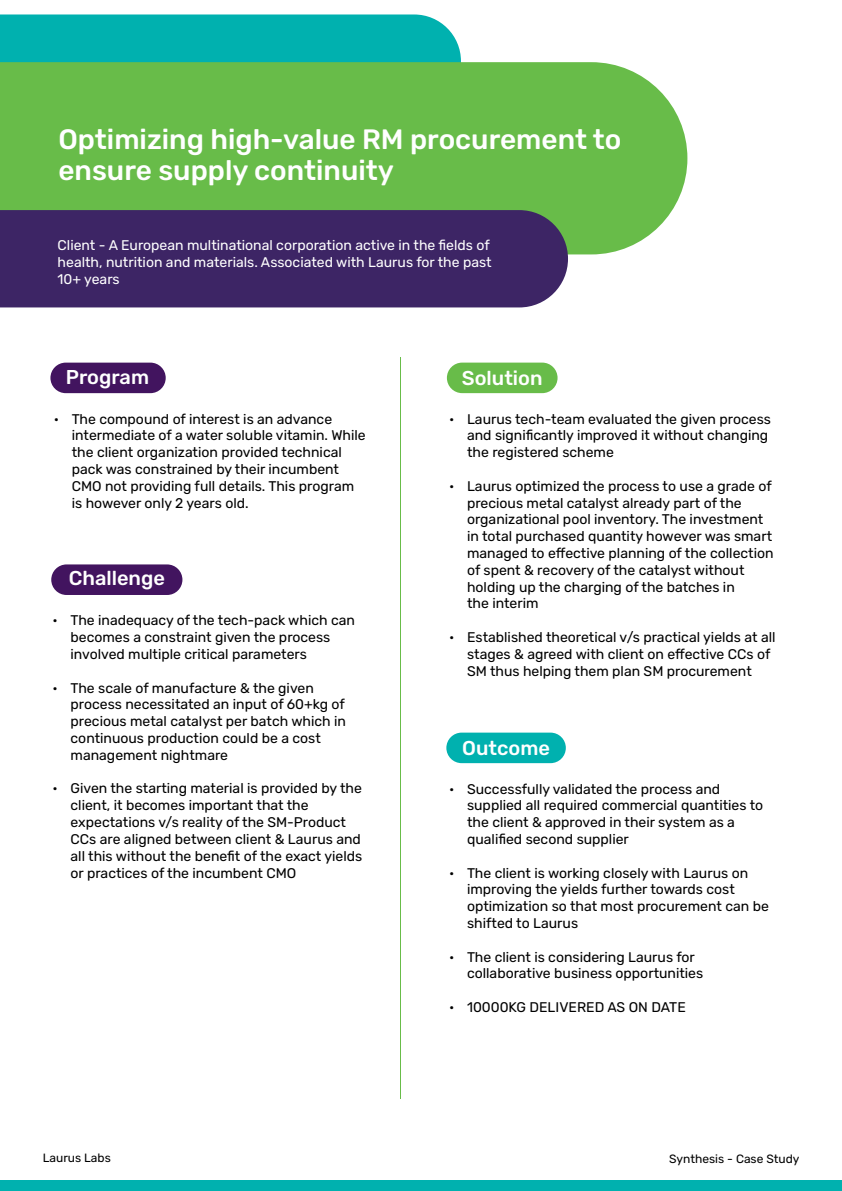
<style>
.page{position:relative;width:842px;height:1191px;background:#fff}
.page>*{position:absolute;margin:0;border:0;box-sizing:border-box;transform-origin:0 0}
.t1{font:500 28px/31.3px "Rubik";color:#fff}
.t2{font:500 20px "Rubik";color:#fff}
.t3{font:14px/16.8px "Rubik";color:#000}
.t4{font:14px/16.8px "Rubik";color:#fff}
.t5{font:12px "Rubik";color:#000}
</style>
<div class="page">
<div style="left:0;top:14px;width:461px;height:48px;background:#00b1af"></div>
<div style="left:0;top:62px;width:687px;height:192px;background:#68bc49"></div>
<div style="left:0;top:210px;width:568px;height:97px;background:#3d2565"></div>
<div style="left:50px;top:362px;width:116px;height:31px;background:#42145f;border-radius:15px"></div>
<div style="left:447px;top:362px;width:110px;height:31px;background:#68bc49;border-radius:15px"></div>
<div style="left:446px;top:732px;width:120px;height:31px;background:#00b1af;border-radius:15px"></div>
<div style="left:51px;top:564px;width:131px;height:31px;background:#42145f;border-radius:15px"></div>
<hr style="left:400px;top:357px;width:1px;height:742px;background:#68bc49">
<div style="left:0;top:1180px;width:842px;height:11px;background:#00b1af"></div>
<h1 class="t1" style="left:58px;top:125px;width:564px">Optimizing high-value RM procurement to ensure supply continuity</h1>
<p class="t4" style="left:58px;top:238px;width:435px">Client - A European multinational corporation active in the fields of health, nutrition and materials. Associated with Laurus for the past<br>10+ years</p>
<h2 class="t2" style="left:66px;top:362px;width:85px">Program</h2>
<h2 class="t2" style="left:462px;top:363px;width:82px">Solution</h2>
<p class="t3" style="left:72px;top:411px;width:295px;text-indent:-18px">• The compound of interest is an advance intermediate of a water soluble vitamin. While the client organization provided technical pack was constrained by their incumbent CMO not providing full details. This program is however only 2 years old.</p>
<h2 class="t2" style="left:69px;top:563px;width:98px">Challenge</h2>
<p class="t3" style="left:71px;top:613px;width:286px;text-indent:-18px">• The inadequacy of the tech-pack which can becomes a constraint given the process involved multiple critical parameters</p>
<p class="t3" style="left:71px;top:680px;width:277px;text-indent:-18px">• The scale of manufacture &amp; the given process necessitated an input of 60+kg of precious metal catalyst per batch which in continuous production could be a cost management nightmare</p>
<p class="t3" style="left:71px;top:781px;width:293px;text-indent:-18px">• Given the starting material is provided by the client, it becomes important that the expectations v/s reality of the SM-Product CCs are aligned between client &amp; Laurus and all this without the benefit of the exact yields or practices of the incumbent CMO</p>
<p class="t3" style="left:467px;top:411px;width:305px;text-indent:-18px">• Laurus tech-team evaluated the given process and significantly improved it without changing the registered scheme</p>
<p class="t3" style="left:467px;top:478px;width:308px;text-indent:-18px">• Laurus optimized the process to use a grade of precious metal catalyst already part of the organizational pool inventory. The investment in total purchased quantity however was smart managed to effective planning of the collection of spent &amp; recovery of the catalyst without holding up the charging of the batches in<br>the interim</p>
<p class="t3" style="left:467px;top:629px;width:310px;text-indent:-18px">• Established theoretical v/s practical yields at all stages &amp; agreed with client on effective CCs of<br>SM thus helping them plan SM procurement</p>
<h2 class="t2" style="left:462px;top:733px;width:89px">Outcome</h2>
<p class="t3" style="left:467px;top:781px;width:298px;text-indent:-18px">• Successfully validated the process and supplied all required commercial quantities to the client &amp; approved in their system as a qualified second supplier</p>
<p class="t3" style="left:467px;top:865px;width:303px;text-indent:-18px">• The client is working closely with Laurus on improving the yields further towards cost optimization so that most procurement can be shifted to Laurus</p>
<p class="t3" style="left:467px;top:949px;width:238px;text-indent:-18px">• The client is considering Laurus for collaborative business opportunities</p>
<p class="t3" style="left:449px;top:999px;width:238px">• 10000KG DELIVERED AS ON DATE</p>
<p class="t5" style="left:43px;top:1149px;width:70px">Laurus Labs</p>
<p class="t5" style="left:669px;top:1149px;width:132px">Synthesis - Case Study</p>
</div>
